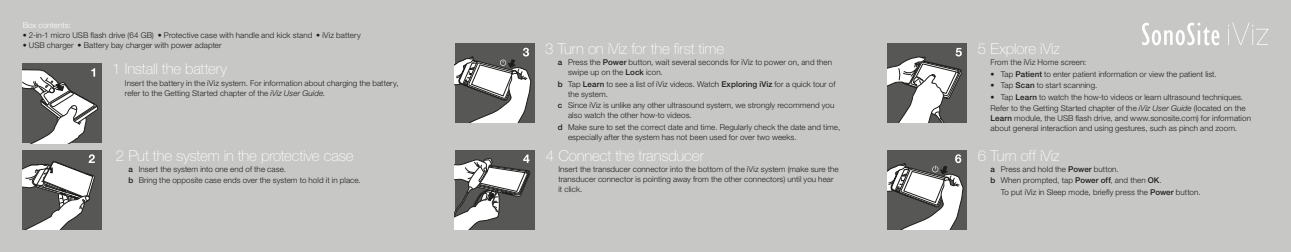
<style>
.page{position:relative;width:1291px;height:252px;background:#fff}
.page>*{position:absolute;margin:0;border:0;box-sizing:border-box;transform-origin:0 0}
.t1{font:100 15px "Helvetica Neue LT Std";letter-spacing:-.01em;color:#fff}
.t2{font:300 8px/10px "Helvetica Neue LT Std";letter-spacing:.01em;color:#1d1d1b}
.t3{font:300 8px "Helvetica Neue LT Std";color:#fff}
.s1{font-style:italic}
.s2{font-weight:500}
</style>
<div class="page">
<div style="left:0;top:0;width:432px;height:252px;background:#c7c7c6"></div>
<div style="left:432px;top:0;width:432px;height:252px;background:#c7c7c6"></div>
<div style="left:864px;top:0;width:426px;height:252px;background:#c7c7c6"></div>
<div style="left:23px;top:64px;width:79px;height:79px;background:#575756"></div>
<svg style="left:23px;top:68px;width:75px;height:75px"></svg>
<div style="left:455px;top:43px;width:79px;height:80px;background:#575756"></div>
<svg style="left:455px;top:48px;width:76px;height:75px"></svg>
<div style="left:887px;top:43px;width:79px;height:80px;background:#575756"></div>
<svg style="left:887px;top:48px;width:74px;height:75px"></svg>
<div style="left:23px;top:150px;width:79px;height:79px;background:#575756"></div>
<svg style="left:23px;top:154px;width:72px;height:75px"></svg>
<div style="left:455px;top:150px;width:79px;height:79px;background:#575756"></div>
<svg style="left:455px;top:154px;width:75px;height:75px"></svg>
<div style="left:887px;top:150px;width:79px;height:79px;background:#575756"></div>
<svg style="left:887px;top:154px;width:76px;height:75px"></svg>
<svg style="left:1142px;top:23px;width:77px;height:22px"></svg>
<svg style="left:1228px;top:23px;width:40px;height:22px"></svg>
<p class="t3" style="left:23px;top:21px;width:50px">Box contents:</p>
<p class="t2" style="left:23px;top:30px;width:339px">• 2-in-1 micro USB flash drive (64 GB) • Protective case with handle and kick stand • iViz battery</p>
<p class="t2" style="left:23px;top:40px;width:200px">• USB charger • Battery bay charger with power adapter</p>
<h1 class="t1" style="left:112px;top:60px;width:117px">1 Install the battery</h1>
<p class="t2" style="left:125px;top:78px;width:275px">Insert the battery in the iViz system. For information about charging the battery, refer to the Getting Started chapter of the <span class="s1">iViz User Guide</span>.</p>
<h1 class="t1" style="left:116px;top:147px;width:239px">2 Put the system in the protective case</h1>
<p class="t2" style="left:128px;top:163px;width:234px;line-height:11.4px"><span class="s2">a</span> Insert the system into one end of the case.<br><span class="s2">b</span> Bring the opposite case ends over the system to hold it in place.</p>
<h1 class="t1" style="left:545px;top:40px;width:180px">3 Turn on iViz for the first time</h1>
<p class="t2" style="left:568px;top:57px;width:265px;text-indent:-10px"><span class="s2">a</span> Press the <span class="s2">Power</span> button, wait several seconds for iViz to power on, and then swipe up on the <span class="s2">Lock</span> icon.</p>
<p class="t2" style="left:568px;top:79px;width:269px;text-indent:-10px"><span class="s2">b</span> Tap <span class="s2">Learn</span> to see a list of iViz videos. Watch <span class="s2">Exploring iViz</span> for a quick tour of the system.</p>
<p class="t2" style="left:568px;top:100px;width:268px;text-indent:-10px"><span class="s2">c</span> Since iViz is unlike any other ultrasound system, we strongly recommend you also watch the other how-to videos.</p>
<p class="t2" style="left:568px;top:122px;width:274px;text-indent:-10px"><span class="s2">d</span> Make sure to set the correct date and time. Regularly check the date and time, especially after the system has not been used for over two weeks.</p>
<h1 class="t1" style="left:545px;top:147px;width:160px">4 Connect the transducer</h1>
<p class="t2" style="left:558px;top:164px;width:282px">Insert the transducer connector into the bottom of the iViz system (make sure the transducer connector is pointing away from the other connectors) until you hear it click.</p>
<h1 class="t1" style="left:977px;top:40px;width:83px">5 Explore iViz</h1>
<p class="t2" style="left:990px;top:57px;width:97px">From the iViz Home screen:</p>
<p class="t2" style="left:990px;top:69px;width:228px"><span class="s2">•</span> Tap <span class="s2">Patient</span> to enter patient information or view the patient list.</p>
<p class="t2" style="left:990px;top:80px;width:108px"><span class="s2">•</span> Tap <span class="s2">Scan</span> to start scanning.</p>
<p class="t2" style="left:990px;top:91px;width:256px;line-height:11.4px"><span class="s2">•</span> Tap <span class="s2">Learn</span> to watch the how-to videos or learn ultrasound techniques.<br>Refer to the Getting Started chapter of the <span class="s1">iViz User Guide</span> (located on the</p>
<p class="t2" style="left:990px;top:113px;width:262px"><span class="s2">Learn</span> module, the USB flash drive, and www.sonosite.com) for information about general interaction and using gestures, such as pinch and zoom.</p>
<h1 class="t1" style="left:977px;top:147px;width:83px">6 Turn off iViz</h1>
<p class="t2" style="left:990px;top:164px;width:130px"><span class="s2">a</span> Press and hold the <span class="s2">Power</span> button.</p>
<p class="t2" style="left:990px;top:175px;width:173px"><span class="s2">b</span> When prompted, tap <span class="s2">Power off</span>, and then <span class="s2">OK</span>.</p>
<p class="t2" style="left:1000px;top:187px;width:201px">To put iViz in Sleep mode, briefly press the <span class="s2">Power</span> button.</p>
</div>
